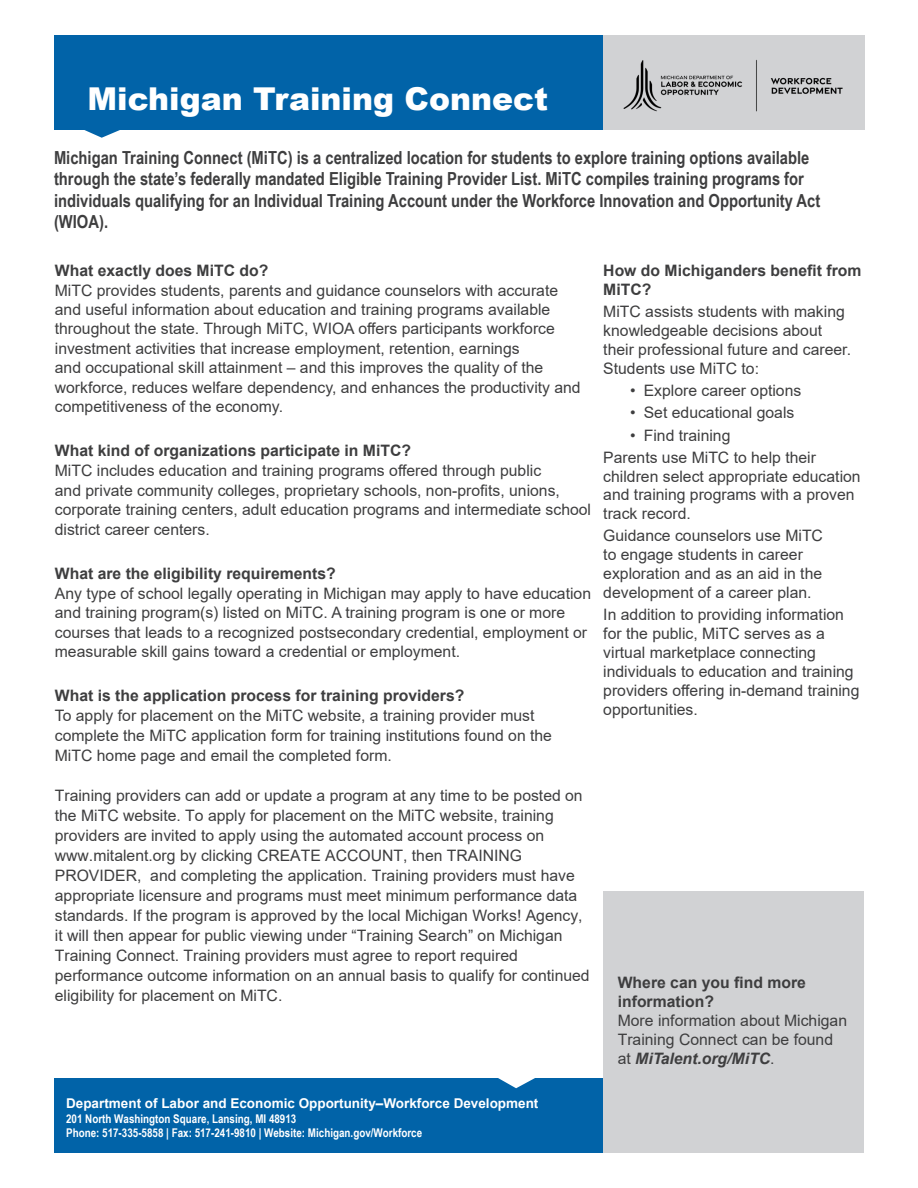
<style>
.page{position:relative;width:918px;height:1188px;background:#fff}
.page>*{position:absolute;margin:0;border:0;box-sizing:border-box;transform-origin:0 0}
.t1{font:900 31.5px "Arial";color:#fff}
.t2{font:700 18px/21.6px "Arial Narrow";color:#3e3e3f}
.t3{font:15.75px/18.9px "Arial";color:#3e3e3f}
.t4{font:700 15.75px/18.9px "Arial";color:#3e3e3f}
.t5{font:700 13.5px "Arial";color:#fff}
.t6{font:700 12px/14.1px "Arial Narrow";color:#fff}
.s1{font-weight:700}
.s2{font-weight:700;font-style:italic}
</style>
<div class="page">
<div style="left:54px;top:1078px;width:549px;height:74px;background:#0163a8"></div>
<div style="left:0;top:35px;width:603px;height:95px;background:#0163a8"></div>
<div style="left:603px;top:35px;width:262px;height:95px;background:#d1d2d4"></div>
<div style="left:0;top:0;width:54px;height:150px;background:#fff"></div>
<img style="left:623px;top:59px;width:220px;height:53px">
<div style="left:603px;top:891px;width:261px;height:261px;background:#d1d2d4"></div>
<p class="t1" style="left:87px;top:75px;width:462px">Michigan Training Connect</p>
<p class="t2" style="left:54px;top:145px;width:768px">Michigan Training Connect (MiTC) is a centralized location for students to explore training options available through the state’s federally mandated Eligible Training Provider List. MiTC compiles training programs for individuals qualifying for an Individual Training Account under the Workforce Innovation and Opportunity Act (WIOA).</p>
<p class="t3" style="left:55px;top:261px;width:527px;line-height:19.4px"><span class="s1">What exactly does MiTC do?<br></span>MiTC provides students, parents and guidance counselors with accurate and useful information about education and training programs available throughout the state. Through MiTC, WIOA offers participants workforce investment activities that increase employment, retention, earnings<br>and occupational skill attainment – and this improves the quality of the workforce, reduces welfare dependency, and enhances the productivity and competitiveness of the economy.</p>
<p class="t3" style="left:55px;top:441px;width:538px;line-height:19.6px"><span class="s1">What kind of organizations participate in MiTC?<br></span>MiTC includes education and training programs offered through public<br>and private community colleges, proprietary schools, non-profits, unions, corporate training centers, adult education programs and intermediate school district career centers.</p>
<p class="t3" style="left:55px;top:564px;width:538px;line-height:19.5px"><span class="s1">What are the eligibility requirements?<br></span>Any type of school legally operating in Michigan may apply to have education and training program(s) listed on MiTC. A training program is one or more courses that leads to a recognized postsecondary credential, employment or measurable skill gains toward a credential or employment.</p>
<p class="t3" style="left:55px;top:686px;width:499px;line-height:20px"><span class="s1">What is the application process for training providers?<br></span>To apply for placement on the MiTC website, a training provider must complete the MiTC application form for training institutions found on the MiTC home page and email the completed form.</p>
<p class="t3" style="left:55px;top:786px;width:536px;line-height:20px">Training providers can add or update a program at any time to be posted on the MiTC website. To apply for placement on the MiTC website, training providers are invited to apply using the automated account process on www.mitalent.org by clicking CREATE ACCOUNT, then TRAINING PROVIDER, and completing the application. Training providers must have appropriate licensure and programs must meet minimum performance data standards. If the program is approved by the local Michigan Works! Agency, it will then appear for public viewing under “Training Search” on Michigan Training Connect. Training providers must agree to report required performance outcome information on an annual basis to qualify for continued eligibility for placement on MiTC.</p>
<p class="t4" style="left:603px;top:262px;width:260px">How do Michiganders benefit from<br>MiTC?</p>
<p class="t3" style="left:603px;top:302px;width:249px">MiTC assists students with making knowledgeable decisions about their professional future and career.<br>Students use MiTC to:</p>
<p class="t3" style="left:630px;top:381px;width:173px">• Explore career options</p>
<p class="t3" style="left:630px;top:403px;width:166px">• Set educational goals</p>
<p class="t3" style="left:630px;top:425px;width:102px">• Find training</p>
<p class="t3" style="left:603px;top:448px;width:259px">Parents use MiTC to help their children select appropriate education and training programs with a proven track record.</p>
<p class="t3" style="left:603px;top:526px;width:221px">Guidance counselors use MiTC to engage students in career exploration and as an aid in the development of a career plan.</p>
<p class="t3" style="left:603px;top:605px;width:258px">In addition to providing information for the public, MiTC serves as a virtual marketplace connecting individuals to education and training providers offering in-demand training opportunities.</p>
<p class="t3" style="left:618px;top:973px;width:231px"><span class="s1">Where can you find more information?<br></span>More information about Michigan<br>Training Connect can be found at <span class="s2">MiTalent.org/MiTC</span>.</p>
<p class="t5" style="left:66px;top:1094px;width:474px">Department of Labor and Economic Opportunity–Workforce Development</p>
<p class="t6" style="left:66px;top:1111px;width:358px">201 North Washington Square, Lansing, MI 48913<br>Phone: 517-335-5858 | Fax: 517-241-9810 | Website: Michigan.gov/Workforce</p>
</div>
